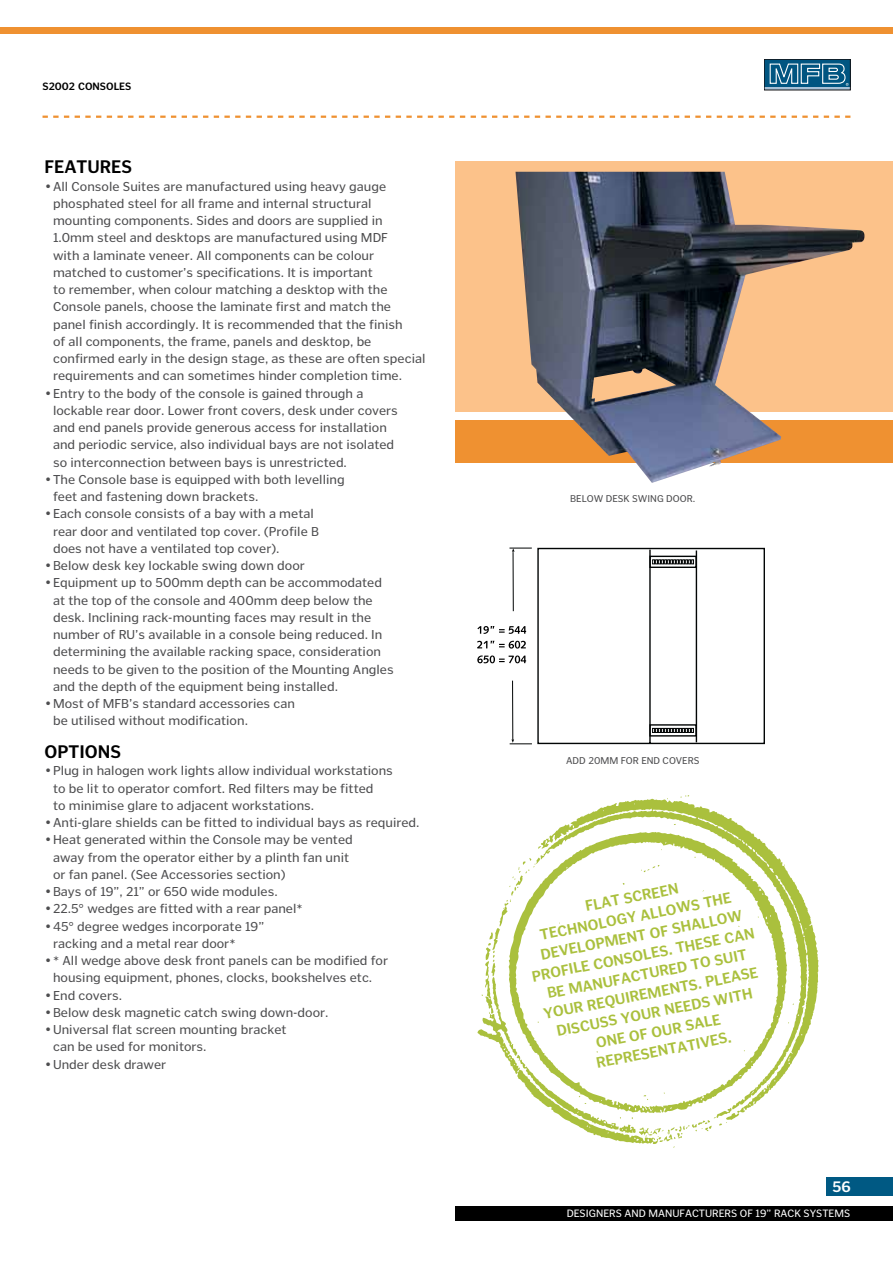
<style>
.page{position:relative;width:893px;height:1263px;background:#fff}
.page>*{position:absolute;margin:0;border:0;box-sizing:border-box;transform-origin:0 0}
.t1{font:700 18px "Poynter Text Sans";color:#000}
.t2{font:700 15px/19.5px "Poynter Text Sans";color:#aac03d;text-align:center}
.t3{font:700 15px "Poynter Text Sans";color:#fff}
.t4{font:12.75px/17.2px "Poynter Text Sans";color:#4d4d4f}
.t5{font:10.5px "Poynter Text Sans";color:#fff}
.t6{font:700 10.5px "Poynter Text Sans";color:#000}
.t7{font:9.75px "Poynter Text Sans";color:#4d4d4f}
.s1{font-family:"Zurich BT";font-weight:300}
</style>
<div class="page">
<div style="left:455px;top:1205px;width:438px;height:15px;background:#000"></div>
<div style="left:826px;top:1178px;width:67px;height:18px;background:#005983"></div>
<div style="left:0;top:28px;width:893px;height:6px;background:#ef9131"></div>
<div style="left:764px;top:59px;width:86px;height:31px;background:#005581"></div>
<hr style="left:764px;top:87px;width:86px;height:3px;background:#a6c1d8">
<div style="left:764px;top:59px;width:86px;height:31px;border:1px solid #141316"></div>
<svg style="left:769px;top:62px;width:80px;height:24px"></svg>
<svg style="left:43px;top:116px;width:807px;height:2px"></svg>
<hr style="left:512px;top:681px;width:1px;height:59px;background:#020505">
<svg style="left:510px;top:739px;width:22px;height:5px"></svg>
<svg style="left:537px;top:547px;width:228px;height:198px"></svg>
<svg style="left:509px;top:548px;width:23px;height:4px"></svg>
<div style="left:649px;top:724px;width:48px;height:12px;border:1px solid #020505"></div>
<svg style="left:652px;top:728px;width:42px;height:5px"></svg>
<div style="left:649px;top:556px;width:48px;height:12px;border:1px solid #020505"></div>
<svg style="left:652px;top:560px;width:42px;height:4px"></svg>
<svg style="left:477px;top:655px;width:49px;height:8px"></svg>
<svg style="left:477px;top:641px;width:49px;height:8px"></svg>
<svg style="left:477px;top:626px;width:49px;height:8px"></svg>
<hr style="left:513px;top:552px;width:1px;height:59px;background:#020505">
<div style="left:455px;top:162px;width:438px;height:250px;background:#fcc28a"></div>
<div style="left:455px;top:420px;width:438px;height:43px;background:#ef9131"></div>
<img style="left:515px;top:172px;width:349px;height:311px">
<svg style="left:680px;top:795px;width:9px;height:3px"></svg>
<svg style="left:555px;top:799px;width:264px;height:271px"></svg>
<svg style="left:538px;top:832px;width:249px;height:279px"></svg>
<svg style="left:477px;top:856px;width:268px;height:292px"></svg>
<p class="t6" style="left:43px;top:80px;width:90px">S2002 CONSOLES</p>
<h1 class="t1" style="left:45px;top:156px;width:89px">FEATURES</h1>
<p class="t4" style="left:53px;top:177px;width:374px;text-indent:-9px"><span class="s1">•</span>All Console Suites are manufactured using heavy gauge phosphated steel for all frame and internal structural mounting components. Sides and doors are supplied in 1.0mm steel and desktops are manufactured using MDF<br>with a laminate veneer. All components can be colour matched to customer’s specifications. It is important<br>to remember, when colour matching a desktop with the Console panels, choose the laminate first and match the panel finish accordingly. It is recommended that the finish<br>of all components, the frame, panels and desktop, be confirmed early in the design stage, as these are often special requirements and can sometimes hinder completion time.</p>
<p class="t4" style="left:53px;top:384px;width:346px;text-indent:-9px"><span class="s1">•</span>Entry to the body of the console is gained through a lockable rear door. Lower front covers, desk under covers and end panels provide generous access for installation and periodic service, also individual bays are not isolated so interconnection between bays is unrestricted.</p>
<p class="t4" style="left:53px;top:471px;width:293px;text-indent:-9px"><span class="s1">•</span>The Console base is equipped with both levelling feet and fastening down brackets.</p>
<p class="t4" style="left:53px;top:505px;width:267px;text-indent:-9px"><span class="s1">•</span>Each console consists of a bay with a metal rear door and ventilated top cover. (Profile B does not have a ventilated top cover).</p>
<p class="t4" style="left:45px;top:557px;width:262px"><span class="s1">•</span>Below desk key lockable swing down door</p>
<p class="t4" style="left:53px;top:574px;width:342px;text-indent:-9px"><span class="s1">•</span>Equipment up to 500mm depth can be accommodated at the top of the console and 400mm deep below the desk. I nclining rack-mounting faces may result in the number of RU’s available in a console being reduced. I n determining the available racking space, consideration needs to be given to the position of the Mounting Angles and the depth of the equipment being installed.</p>
<p class="t4" style="left:53px;top:695px;width:244px;text-indent:-9px"><span class="s1">•</span>Most of MFB’s standard accessories can be utilised without modification.</p>
<h1 class="t1" style="left:45px;top:741px;width:78px">OPTIONS</h1>
<p class="t4" style="left:53px;top:762px;width:341px;text-indent:-9px"><span class="s1">•</span>Plug in halogen work lights allow individual workstations to be lit to operator comfort. Red filters may be fitted<br>to minimise glare to adjacent workstations.</p>
<p class="t4" style="left:45px;top:814px;width:377px"><span class="s1">•</span>Anti-glare shields can be fitted to individual bays as required.</p>
<p class="t4" style="left:53px;top:831px;width:301px;text-indent:-9px"><span class="s1">•</span>Heat generated within the Console may be vented away from the operator either by a plinth fan unit or fan panel. (See Accessories section)</p>
<p class="t4" style="left:45px;top:883px;width:235px"><span class="s1">•</span>Bays of 19”, 21” or 650 wide modules.</p>
<p class="t4" style="left:45px;top:900px;width:260px"><span class="s1">•</span>22.5° wedges are fitted with a rear panel*</p>
<p class="t4" style="left:53px;top:917px;width:213px;text-indent:-9px"><span class="s1">•</span>45° degree wedges incorporate 19” racking and a metal rear door*</p>
<p class="t4" style="left:45px;top:952px;width:345px;text-align:center"><span class="s1">•</span>* All wedge above desk front panels can be modified for housing equipment, phones, clocks, bookshelves etc.</p>
<p class="t4" style="left:45px;top:986px;width:79px"><span class="s1">•</span>End covers.</p>
<p class="t4" style="left:45px;top:1004px;width:285px"><span class="s1">•</span>Below desk magnetic catch swing down‑door.</p>
<p class="t4" style="left:53px;top:1021px;width:235px;text-indent:-9px"><span class="s1">•</span>Universal flat screen mounting bracket can be used for monitors.</p>
<p class="t4" style="left:45px;top:1055px;width:123px"><span class="s1">•</span>Under desk drawer</p>
<p class="t7" style="left:570px;top:494px;width:127px">Below desk swing door.</p>
<p class="t7" style="left:566px;top:755px;width:44px">Add 20mm</p>
<p class="t7" style="left:621px;top:755px;width:79px">for end covers</p>
<p class="t2" style="left:519px;top:909px;width:228px;rotate:-11deg">FLAT SCREEN<br>TECHNOLOGY ALLOWS THE<br>DEVELOPMENT OF SHALLOW<br>PROFILE CONSOLES. THESE CAN<br>BE MANUFACTURED TO SUIT<br>YOUR REQUIREMENTS. PLEASE<br>DISCUSS YOUR NEEDS WITH<br>ONE OF OUR SALE<br>REPRESENTATIVES.</p>
<p class="t3" style="left:832px;top:1178px;width:20px">56</p>
<p class="t5" style="left:567px;top:1207px;width:285px">DESIGNERS AND MANUFACTURERS OF 19” RACK SYSTEMS</p>
</div>
